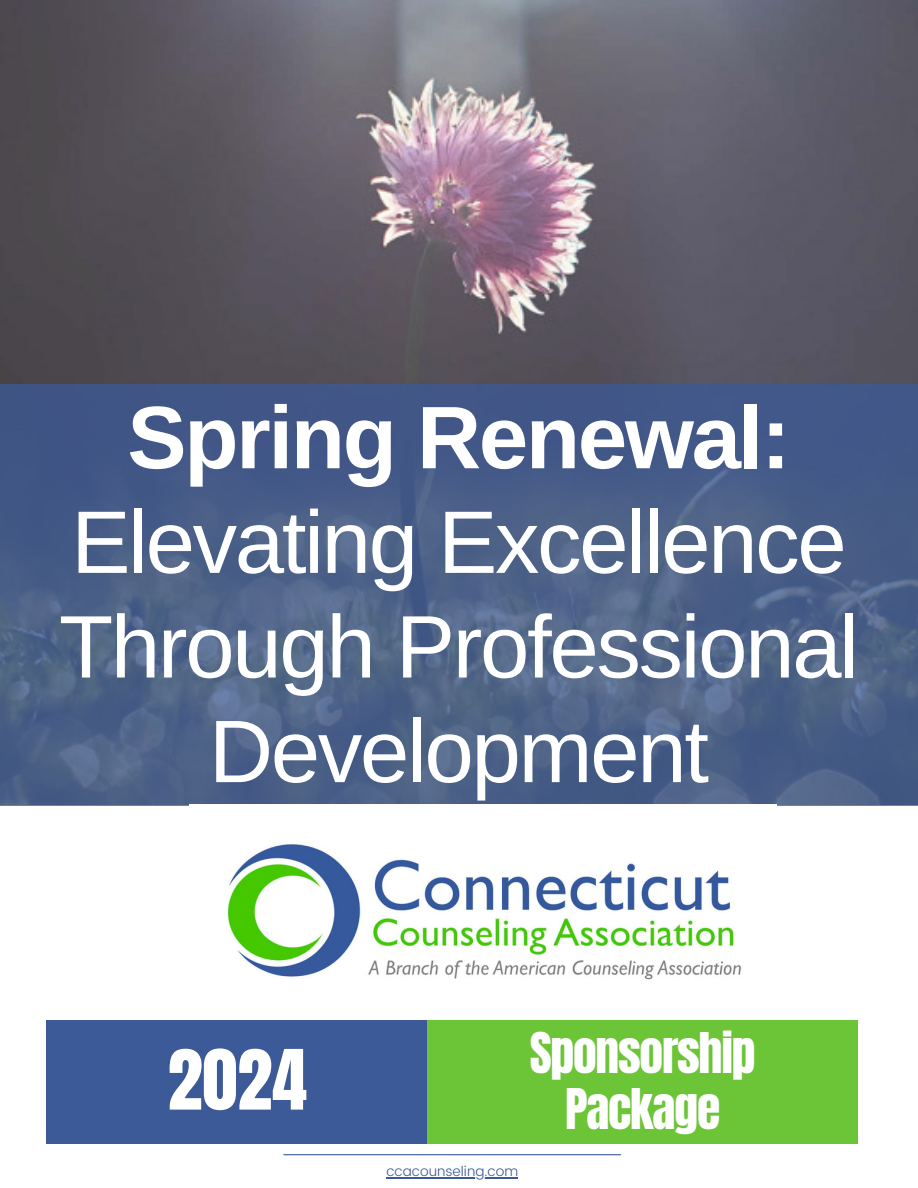
<style>
.page{position:relative;width:918px;height:1188px;background:#fff}
.page>*{position:absolute;margin:0;border:0;box-sizing:border-box;transform-origin:0 0}
.t1{font:88.8px/104.7px "Arimo";letter-spacing:-.025em;color:#fff;text-align:center}
.t2{font:70.5px "Anton";color:#fff}
.t3{font:47.7px/56.2px "Anton";letter-spacing:-.025em;color:#fff;text-align:center}
.t4{font:300 13.8px "Poppins";color:#3c5a98}
.s1{font-weight:700}
</style>
<div class="page">
<img style="left:0;top:0;width:918px;height:804px">
<svg style="left:0;top:384px;width:917px;height:422px;background:#4a5f87"></svg>
<div style="left:47px;top:1020px;width:381px;height:124px;background:#3c5a98"></div>
<div style="left:428px;top:1020px;width:430px;height:124px;background:#6cc437"></div>
<hr style="left:284px;top:1154px;width:337px;height:1px;background:#3c5a98">
<img style="left:189px;top:804px;width:588px;height:176px">
<hr style="left:386px;top:1177px;width:132px;height:1px;background:#3c5a98">
<p class="t1" style="left:59px;top:385px;width:802px"><span class="s1">Spring Renewal:<br></span>Elevating Excellence<br>Through Professional<br>Development</p>
<h2 class="t2" style="left:168px;top:1029px;width:141px">2024</h2>
<p class="t4" style="left:386px;top:1163px;width:133px">ccacounseling.com</p>
<h3 class="t3" style="left:530px;top:1026px;width:227px">Sponsorship<br>Package</h3>
</div>
